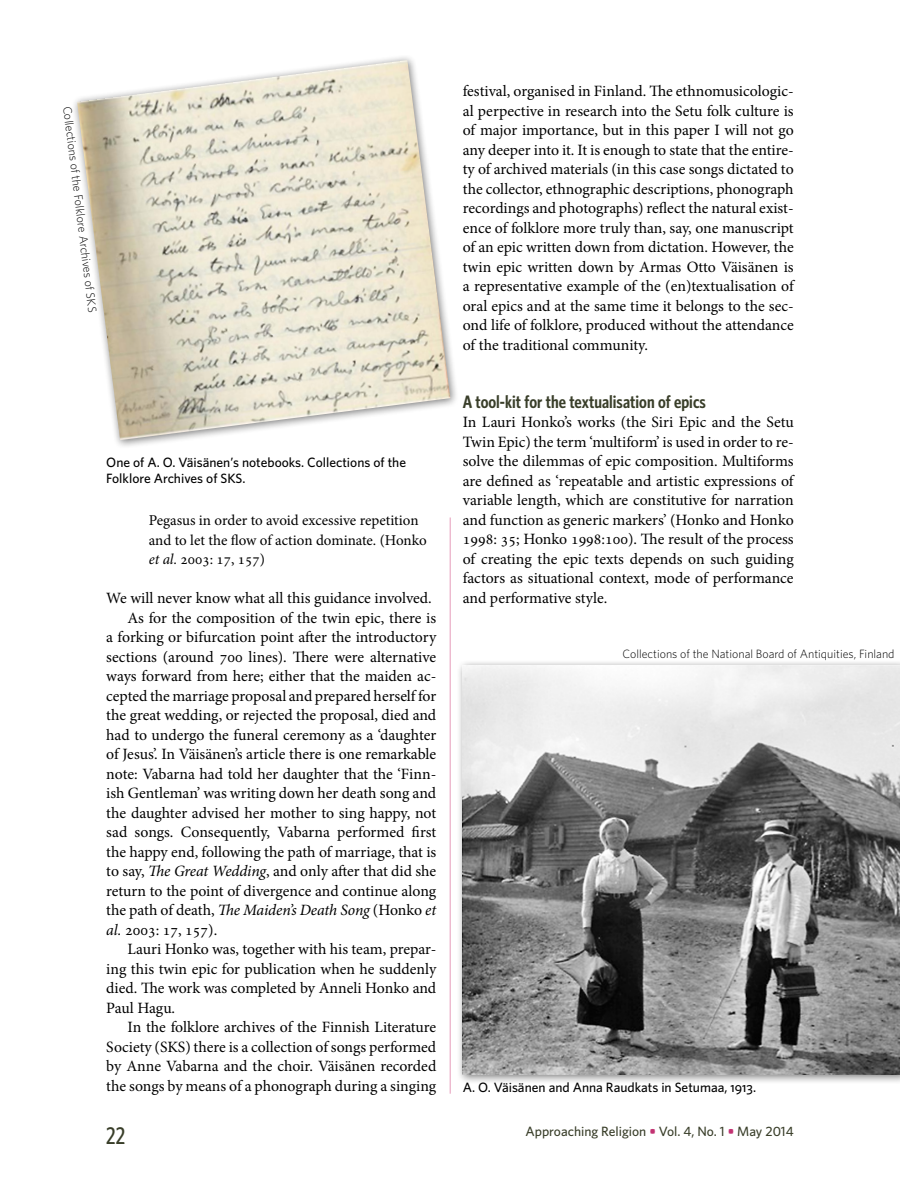
<style>
.page{position:relative;width:900px;height:1200px;background:#fff}
.page>*{position:absolute;margin:0;border:0;box-sizing:border-box;transform-origin:0 0}
.t1{font:500 24px "Whitney Condensed";color:#393e29}
.t2{font:600 18px "Whitney Condensed";color:#393e29}
.t3{font:15.75px/19.5px "Minion Pro";letter-spacing:-.005em;color:#000;text-align:justify}
.t4{font:italic 15.75px "Minion Pro";letter-spacing:-.005em;color:#000}
.t5{font:15px/19.5px "Minion Pro";color:#000}
.t6{font:500 13.5px/16.5px "Whitney";color:#000}
.t7{font:500 13.5px "Whitney";color:#393e29}
.t8{font:300 12px "Whitney";color:#000}
.s1{font-style:italic}
.s2{font-style:normal}
.s3{font-family:"Whitney Medium SC";font-weight:400}
.s4{font-weight:700;color:#c23272}
</style>
<div class="page">
<hr style="left:450px;top:518px;width:1px;height:576px;background:#e69cba">
<img style="left:77px;top:60px;width:373px;height:380px">
<div style="left:456px;top:659px;width:444px;height:425px;background:#000;opacity:.5"></div>
<img style="left:463px;top:665px;width:437px;height:410px">
<p class="t8" style="left:75px;top:105px;width:209px;rotate:83deg">Collections of the Folklore Archives of SKS</p>
<p class="t3" style="left:463px;top:82px;width:333px">festival, organised in Finland. The ethnomusicologic&shy;al perpective in research into the Setu folk culture is of major importance, but in this paper I will not go any deeper into it. It is enough to state that the entire&shy;ty of archived materials (in this case songs dictated to the collector, ethnographic descriptions, phonograph recordings and photographs) reflect the natural exist&shy;ence of folklore more truly than, say, one manuscript of an epic written down from dictation. However, the twin epic written down by Armas Otto Väisänen is a representative example of the (en)textualisation of oral epics and at the same time it belongs to the sec&shy;ond life of folklore, produced without the attendance of the traditional community.</p>
<p class="t6" style="left:106px;top:454px;width:301px">One of A. O. Väisänen’s notebooks. Collections of the<br>Folklore Archives of SKS.</p>
<p class="t5" style="left:149px;top:511px;width:279px">Pegasus in order to avoid excessive repetition and to let the flow of action dominate. (Honko <span class="s1">et al.</span> 2003: 17, 157)</p>
<p class="t3" style="left:106px;top:589px;width:327px">We will never know what all this guidance involved.</p>
<p class="t3" style="left:128px;top:608px;width:310px">As for the composition of the twin epic, there is</p>
<p class="t3" style="left:106px;top:628px;width:331px">a forking or bifurcation point after the introductory</p>
<p class="t3" style="left:106px;top:647px;width:331px">sections (around 700 lines). There were alternative</p>
<p class="t3" style="left:106px;top:667px;width:331px">ways forward from here; either that the maiden ac-</p>
<p class="t3" style="left:106px;top:686px;width:332px">cepted the marriage proposal and prepared herself for</p>
<p class="t3" style="left:106px;top:706px;width:332px">the great wedding, or rejected the proposal, died and</p>
<p class="t3" style="left:106px;top:725px;width:331px">had to undergo the funeral ceremony as a ‘daughter</p>
<p class="t3" style="left:106px;top:745px;width:332px">of Jesus’. In Väisänen’s article there is one remarkable</p>
<p class="t3" style="left:106px;top:764px;width:332px">note: Vabarna had told her daughter that the ‘Finn-</p>
<p class="t3" style="left:106px;top:784px;width:331px">ish Gentleman’ was writing down her death song and</p>
<p class="t3" style="left:106px;top:803px;width:331px">the daughter advised her mother to sing happy, not</p>
<p class="t3" style="left:106px;top:823px;width:332px">sad songs. Consequently, Vabarna performed first</p>
<p class="t3" style="left:106px;top:842px;width:332px">the happy end, following the path of marriage, that is</p>
<p class="t3" style="left:106px;top:862px;width:332px">to say, <span class="s1">The Great Wedding</span>, and only after that did she</p>
<p class="t3" style="left:106px;top:881px;width:331px">return to the point of divergence and continue along</p>
<p class="t4" style="left:106px;top:900px;width:332px"><span class="s2">the path of death,</span> The Maiden’s Death Song <span class="s2">(Honko</span> et</p>
<p class="t3" style="left:106px;top:920px;width:113px"><span class="s1">al.</span> 2003: 17, 157).</p>
<p class="t3" style="left:128px;top:940px;width:310px">Lauri Honko was, together with his team, prepar-</p>
<p class="t3" style="left:106px;top:959px;width:332px">ing this twin epic for publication when he suddenly</p>
<p class="t3" style="left:106px;top:979px;width:331px">died. The work was completed by Anneli Honko and</p>
<p class="t3" style="left:106px;top:998px;width:70px">Paul Hagu.</p>
<p class="t3" style="left:128px;top:1018px;width:310px">In the folklore archives of the Finnish Literature</p>
<p class="t3" style="left:106px;top:1037px;width:331px">Society (SKS) there is a collection of songs performed</p>
<p class="t3" style="left:106px;top:1057px;width:332px">by Anne Vabarna and the choir. Väisänen recorded</p>
<p class="t3" style="left:106px;top:1076px;width:332px">the songs by means of a phonograph during a singing</p>
<p class="t2" style="left:463px;top:390px;width:245px">A tool-kit for the textualisation of epics</p>
<p class="t3" style="left:463px;top:413px;width:333px">In Lauri Honko’s works (the Siri Epic and the Setu Twin Epic) the term ‘multiform’ is used in order to re&shy;solve the dilemmas of epic composition. Multiforms are defined as ‘repeatable and artistic expressions of variable length, which are constitutive for narration and function as generic markers’ (Honko and Honko 1998: 35; Honko 1998:100). The result of the process of creating the epic texts depends on such guiding factors as situational context, mode of performance and performative style.</p>
<p class="t8" style="left:623px;top:646px;width:274px">Collections of the National Board of Antiquities, Finland</p>
<p class="t6" style="left:463px;top:1079px;width:295px">A. O. Väisänen and Anna Raudkats in Setumaa, <span class="s3">1913</span>.</p>
<h1 class="t1" style="left:106px;top:1121px;width:20px">22</h1>
<p class="t7" style="left:525px;top:1122px;width:270px">Approaching Religion <span class="s4">•</span> Vol. 4, No. 1 <span class="s4">•</span> May 2014</p>
</div>
